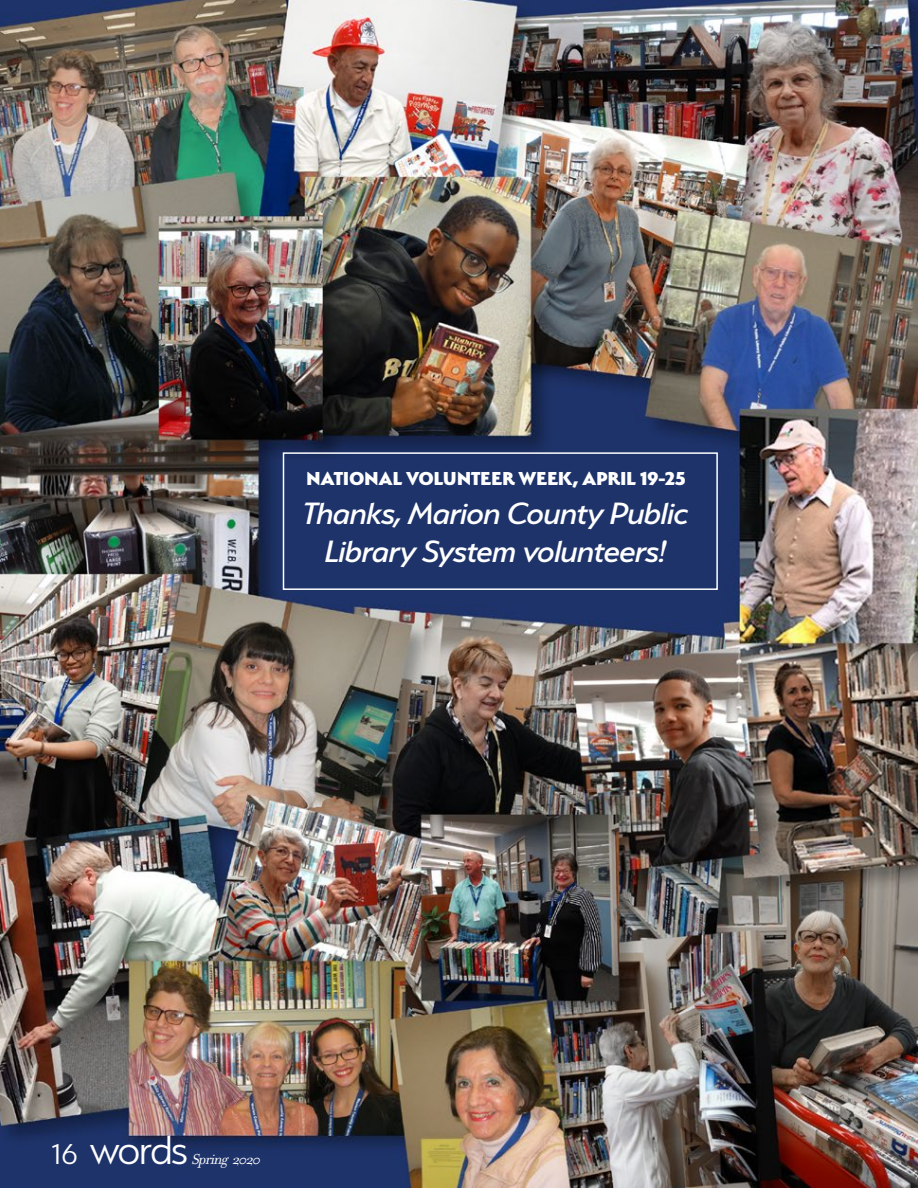
<style>
.page{position:relative;width:918px;height:1188px;background:#fff}
.page>*{position:absolute;margin:0;border:0;box-sizing:border-box;transform-origin:0 0}
.t1{font:300 45.6px "Serenity";letter-spacing:-.035em;color:#fff}
.t2{font:italic 500 34.5px/38.2px "Serenity";letter-spacing:-.02em;color:#fff;text-align:center}
.t3{font:800 21px "Serenity";letter-spacing:-.02em;color:#fff}
.t4{font:italic 15.6px "Filosofia OT";color:#fff}
.s1{font-size:32.1px}
</style>
<div class="page">
<img style="left:0;top:0;width:918px;height:1188px">
<div style="left:283px;top:452px;width:435px;height:138px;border:2px solid #fff"></div>
<p class="t3" style="left:306px;top:467px;width:381px">NATIONAL VOLUNTEER WEEK, APRIL 19-25</p>
<p class="t2" style="left:303px;top:494px;width:388px">Thanks, Marion County Public<br>Library System volunteers!</p>
<h1 class="t1" style="left:52px;top:1126px;width:138px"><span class="s1">16</span> words</h1>
<p class="t4" style="left:191px;top:1151px;width:74px">Spring 2020</p>
</div>
